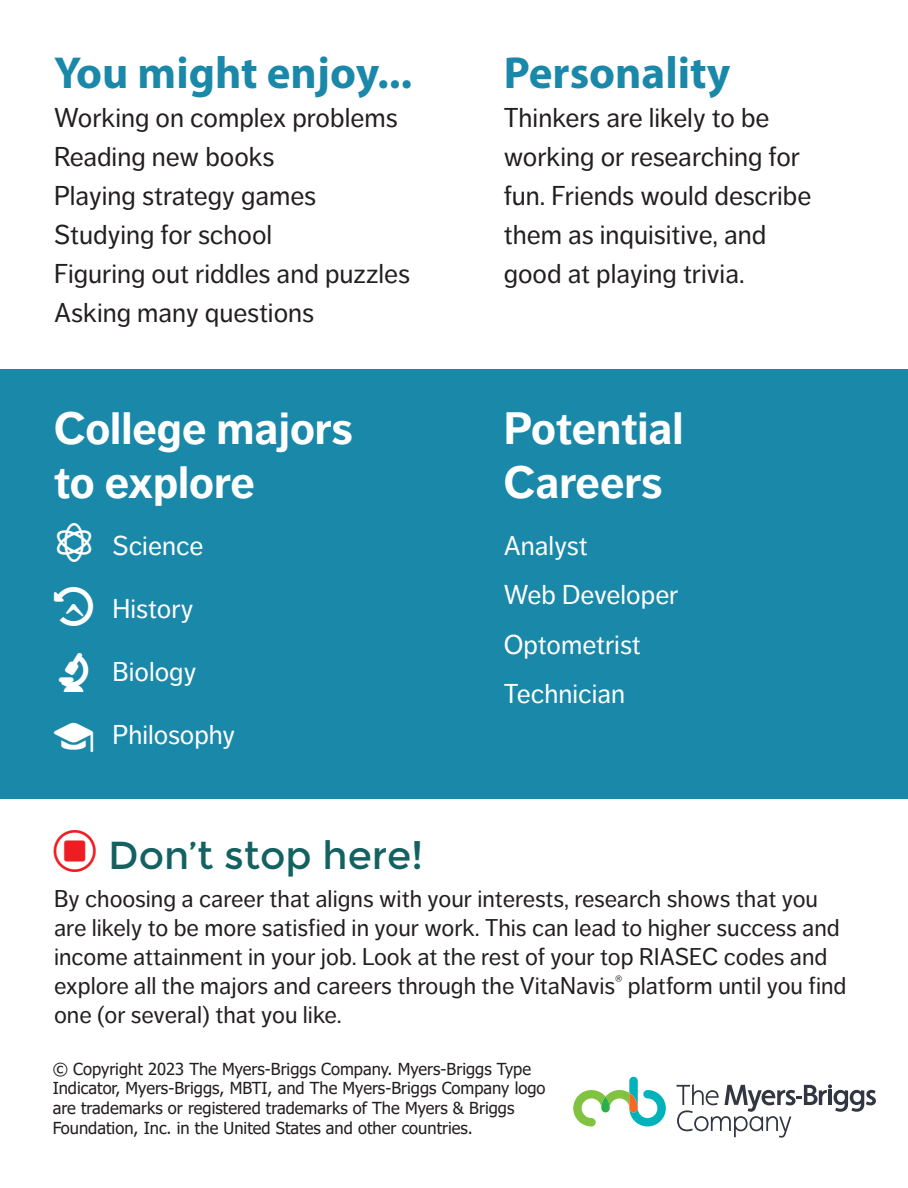
<style>
.page{position:relative;width:908px;height:1188px;background:#fff}
.page>*{position:absolute;margin:0;border:0;box-sizing:border-box;transform-origin:0 0}
.t1{font:700 45px/54px "Dagny Pro";color:#fff}
.t2{font:700 45px "Myriad Pro";color:#1a88a9}
.t3{font:42px "Web Hosting Hub Glyphs";color:#ee1d23}
.t4{font:39px "Web Hosting Hub Glyphs";color:#fff}
.t5{font:27px/39px "Dagny Pro";color:#231f20}
.t6{font:27px "Dagny Pro";color:#fff}
.t7{font:24px/28.8px "Dagny Pro";color:#231f20}
.t8{font:16.5px/19.8px "Tahoma";color:#231f20}
.s1{font-family:"Montserrat";font-size:39px;color:#136161}
</style>
<div class="page">
<div style="left:0;top:369px;width:907px;height:430px;background:#1a88a9"></div>
<svg style="left:573px;top:1077px;width:92px;height:49px"></svg>
<svg style="left:676px;top:1084px;width:199px;height:54px"></svg>
<p class="t2" style="left:54px;top:43px;width:359px">You might enjoy...</p>
<p class="t5" style="left:54px;top:98px;width:345px">Working on complex problems</p>
<p class="t5" style="left:54px;top:137px;width:222px">Reading new books</p>
<p class="t5" style="left:54px;top:176px;width:264px">Playing strategy games</p>
<p class="t5" style="left:54px;top:215px;width:219px">Studying for school</p>
<p class="t5" style="left:54px;top:254px;width:357px">Figuring out riddles and puzzles</p>
<p class="t5" style="left:54px;top:293px;width:262px">Asking many questions</p>
<p class="t2" style="left:503px;top:43px;width:228px">Personality</p>
<p class="t5" style="left:503px;top:98px;width:309px">Thinkers are likely to be working or researching for fun. Friends would describe them as inquisitive, and good at playing trivia.</p>
<p class="t1" style="left:54px;top:402px;width:300px">College majors to explore</p>
<p class="t1" style="left:503px;top:402px;width:181px">Potential<br>Careers</p>
<p class="t4" style="left:54px;top:525px;width:40px">ATOM</p>
<p class="t4" style="left:54px;top:590px;width:40px">HISTORY</p>
<p class="t4" style="left:54px;top:655px;width:40px">MICROSCOPE</p>
<p class="t4" style="left:54px;top:721px;width:40px">SCHOOL</p>
<p class="t6" style="left:113px;top:530px;width:92px">Science</p>
<p class="t6" style="left:113px;top:593px;width:82px">History</p>
<p class="t6" style="left:113px;top:656px;width:85px">Biology</p>
<p class="t6" style="left:113px;top:719px;width:124px">Philosophy</p>
<p class="t3" style="left:54px;top:833px;width:370px">CIRCLESTOPEMPTY <span class="s1">Don’t stop here!</span></p>
<p class="t6" style="left:503px;top:530px;width:85px">Analyst</p>
<p class="t6" style="left:503px;top:580px;width:176px">Web Developer</p>
<p class="t6" style="left:503px;top:629px;width:139px">Optometrist</p>
<p class="t6" style="left:503px;top:679px;width:123px">Technician</p>
<p class="t7" style="left:54px;top:885px;width:793px">By choosing a career that aligns with your interests, research shows that you are likely to be more satisfied in your work. This can lead to higher success and income attainment in your job. Look at the rest of your top RIASEC codes and explore all the majors and careers through the VitaNavis<sup>®</sup> platform until you find one (or several) that you like.</p>
<p class="t8" style="left:53px;top:1060px;width:494px">© Copyright 2023 The Myers-Briggs Company. Myers-Briggs Type Indicator, Myers-Briggs, MBTI, and The Myers-Briggs Company logo are trademarks or registered trademarks of The Myers &amp; Briggs Foundation, Inc. in the United States and other countries.</p>
</div>
